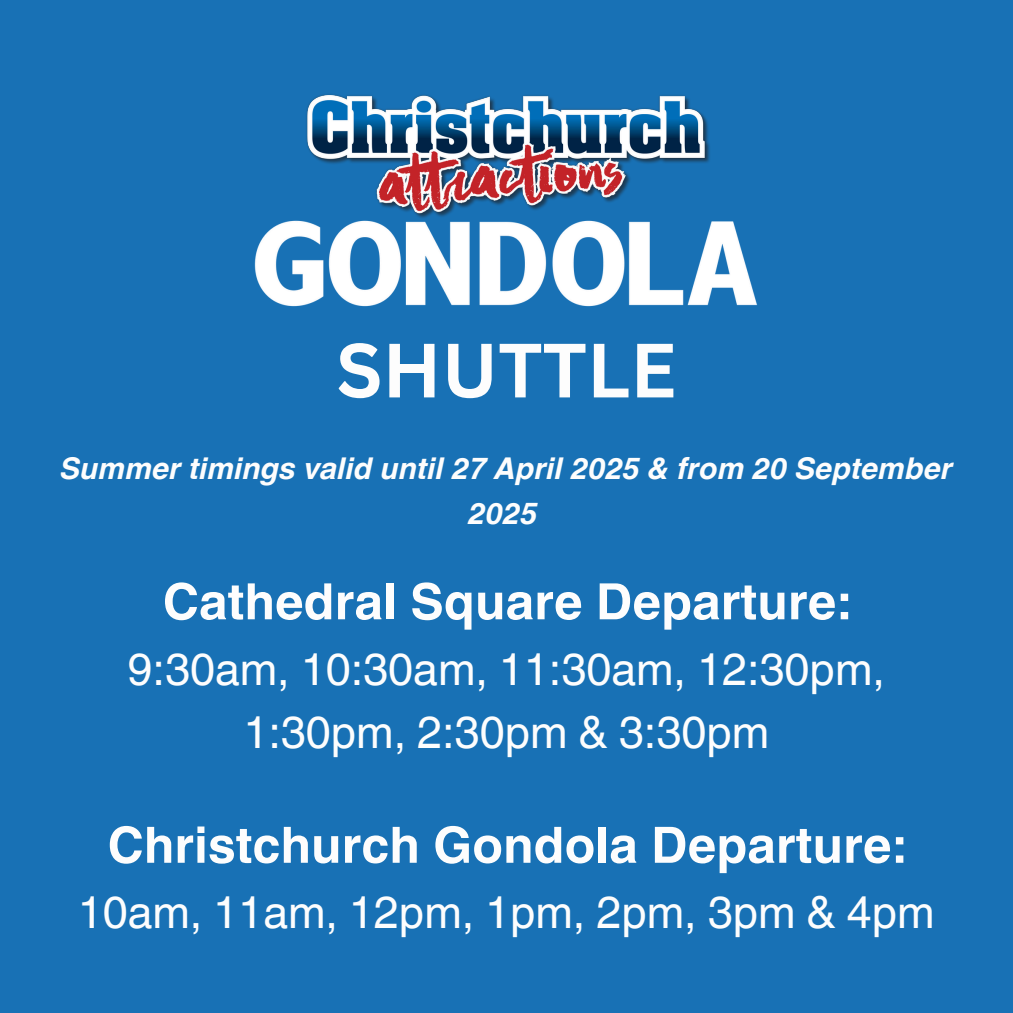
<style>
.page{position:relative;width:1013px;height:1013px;background:#fff}
.page>*{position:absolute;margin:0;border:0;box-sizing:border-box;transform-origin:0 0}
.t1{font:700 75px "Canva Sans";color:#fdfdfd}
.t2{font:700 50px "Helvetica World";color:#fdfdfd}
.t3{font:45px/62.8px "Helvetica World";color:#fdfdfd;text-align:center}
.t4{font:italic 700 30px/44px "Helvetica World";color:#fdfdfd;text-align:center}
</style>
<div class="page">
<div style="left:0;top:0;width:1012px;height:1012px;background:#1871b5"></div>
<img style="left:254px;top:94px;width:503px;height:213px">
<p class="t1" style="left:336px;top:317px;width:341px">SHUTTLE</p>
<h2 class="t4" style="left:60px;top:444px;width:894px">Summer timings valid until 27 April 2025 &amp; from 20 September<br>2025</h2>
<p class="t2" style="left:163px;top:560px;width:688px">Cathedral Square Departure:</p>
<p class="t3" style="left:128px;top:638px;width:758px">9:30am, 10:30am, 11:30am, 12:30pm,<br>1:30pm, 2:30pm &amp; 3:30pm</p>
<h1 class="t2" style="left:108px;top:804px;width:799px">Christchurch Gondola Departure:</h1>
<h1 class="t3" style="left:78px;top:881px;width:858px">10am, 11am, 12pm, 1pm, 2pm, 3pm &amp; 4pm</h1>
</div>
